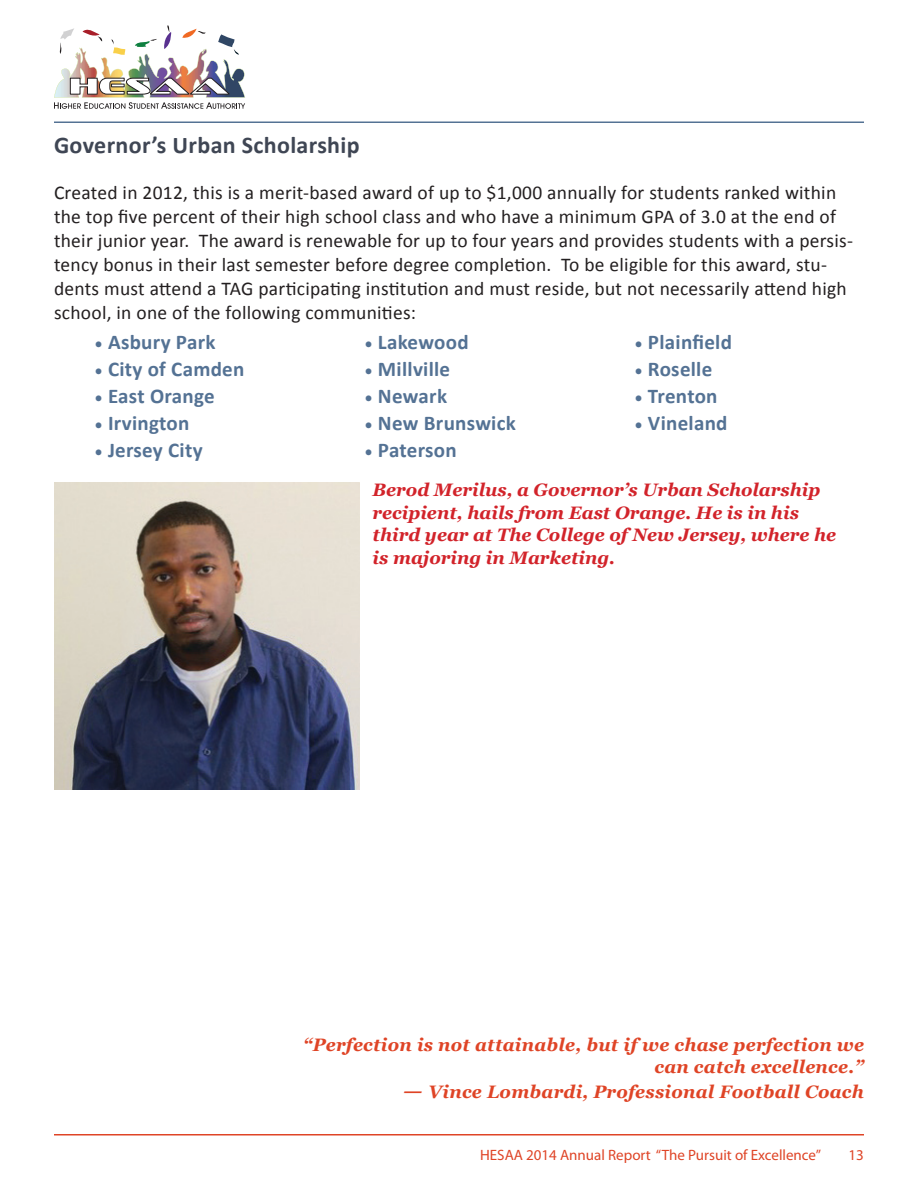
<style>
.page{position:relative;width:918px;height:1188px;background:#fff}
.page>*{position:absolute;margin:0;border:0;box-sizing:border-box;transform-origin:0 0}
.t1{font:700 24px "Calibri";letter-spacing:.015em;color:#3f4654}
.t2{font:700 21px "Calibri";letter-spacing:.015em;color:#547294}
.t3{font:19.5px/24px "Calibri";letter-spacing:.015em;color:#231f20}
.t4{font:italic 700 18px/22.5px "Georgia";color:#d2232a}
.t5{font:italic 700 18px/21.6px "Georgia";letter-spacing:.015em;color:#df4426;text-align:right}
.t6{font:15px "Myriad Pro";color:#df4426}
.s1{font-family:"Minion Pro"}
.s2{font-size:21px}
</style>
<div class="page">
<hr style="left:54px;top:1134px;width:810px;height:2px;background:#df4426">
<hr style="left:54px;top:122px;width:810px;height:1px;background:#547294">
<svg style="left:54px;top:25px;width:191px;height:84px"></svg>
<img style="left:54px;top:483px;width:306px;height:306px">
<p class="t1" style="left:54px;top:130px;width:307px">Governor’s Urban Scholarship</p>
<p class="t3" style="left:54px;top:180px;width:801px">Created in 2012, this is a merit-based award of up to $1,000 annually for students ranked within the top five percent of their high school class and who have a minimum GPA of 3.0 at the end of their junior year. The award is renewable for up to four years and provides students with a persis&shy;tency bonus in their last semester before degree completion. To be eligible for this award, stu&shy;dents must attend a TAG participating institution and must reside, but not necessarily attend high school, in one of the following communities:</p>
<p class="t2" style="left:94px;top:329px;width:123px"><span class="s1">•</span> Asbury Park</p>
<p class="t2" style="left:94px;top:356px;width:151px"><span class="s1">•</span> City of Camden</p>
<p class="t2" style="left:94px;top:383px;width:122px"><span class="s1">•</span> East Orange</p>
<p class="t2" style="left:94px;top:410px;width:96px"><span class="s1">•</span> Irvington</p>
<p class="t2" style="left:94px;top:437px;width:110px"><span class="s1">•</span> Jersey City</p>
<p class="t2" style="left:634px;top:329px;width:99px"><span class="s1">•</span> Plainfield</p>
<p class="t2" style="left:634px;top:356px;width:79px"><span class="s1">•</span> Roselle</p>
<p class="t2" style="left:634px;top:383px;width:85px"><span class="s1">•</span> Trenton</p>
<p class="t2" style="left:634px;top:410px;width:95px"><span class="s1">•</span> Vineland</p>
<p class="t2" style="left:364px;top:329px;width:106px"><span class="s1">•</span> Lakewood</p>
<p class="t2" style="left:364px;top:356px;width:87px"><span class="s1">•</span> Millville</p>
<p class="t2" style="left:364px;top:383px;width:84px"><span class="s1">•</span> Newark</p>
<p class="t2" style="left:364px;top:410px;width:153px"><span class="s1">•</span> New Brunswick</p>
<p class="t2" style="left:364px;top:437px;width:94px"><span class="s1">•</span> Paterson</p>
<p class="t4" style="left:373px;top:479px;width:465px">Berod Merilus, a Governor’s Urban Scholarship recipient, hails from East Orange. He is in his third year at The College of New Jersey, where he is majoring in Marketing.</p>
<p class="t5" style="left:303px;top:1034px;width:562px">“Perfection is not attainable, but if we chase perfection we can catch excellence.”</p>
<p class="t5" style="left:403px;top:1081px;width:462px"><span class="s2">—</span> Vince Lombardi, Professional Football Coach</p>
<p class="t6" style="left:480px;top:1146px;width:342px">HESAA 2014 Annual Report “The Pursuit of Excellence”</p>
<p class="t6" style="left:849px;top:1146px;width:17px">13</p>
</div>
